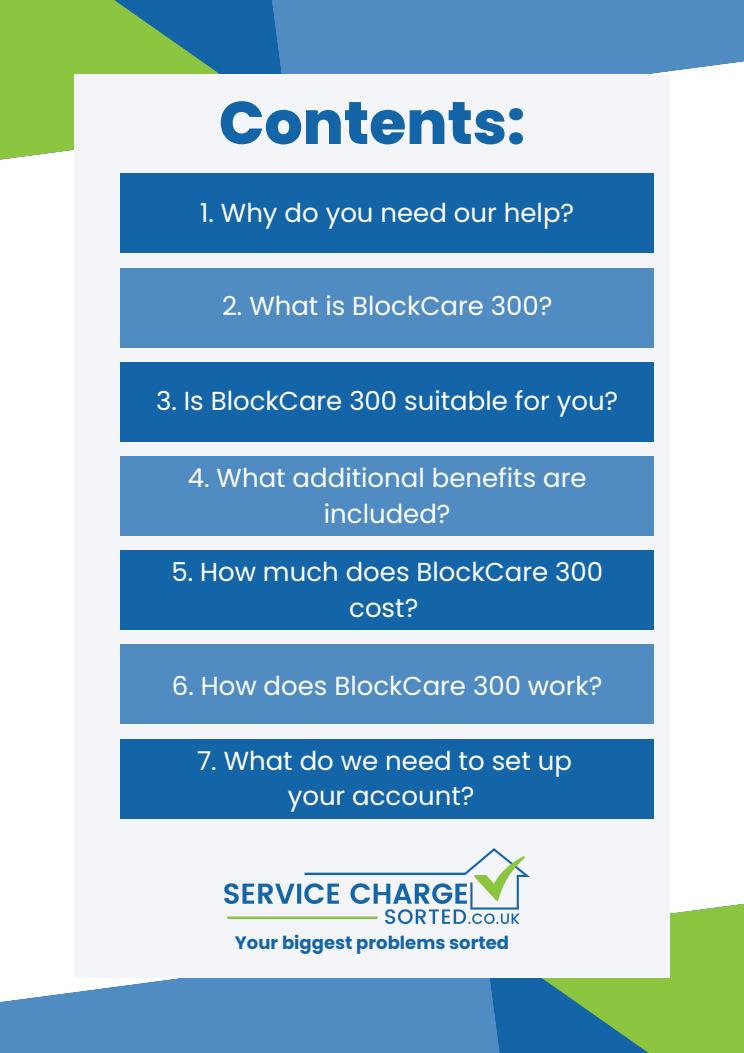
<style>
.page{position:relative;width:744px;height:1053px;background:#fff}
.page>*{position:absolute;margin:0;border:0;box-sizing:border-box;transform-origin:0 0}
.t1{font:800 60.16px "Poppins";color:#1465a7}
.t2{font:26px/35.7px "Poppins";color:#fff;text-align:center}
.t3{font:700 18px "Poppins";color:#1465a7}
</style>
<div class="page">
<div style="left:288px;top:0;width:456px;height:74px;background:#508cc2"></div>
<div style="left:0;top:978px;width:484px;height:74px;background:#508cc2"></div>
<svg style="left:484px;top:903px;width:260px;height:149px;fill:#8cc540"></svg>
<svg style="left:0;top:0;width:288px;height:160px;fill:#8cc540"></svg>
<div style="left:74px;top:74px;width:596px;height:904px;background:#f3f5f9"></div>
<img style="left:224px;top:848px;width:305px;height:77px">
<div style="left:120px;top:173px;width:534px;height:80px;background:#1465a7"></div>
<div style="left:120px;top:268px;width:534px;height:79px;background:#508cc2"></div>
<div style="left:120px;top:362px;width:534px;height:79px;background:#1465a7"></div>
<div style="left:120px;top:456px;width:534px;height:79px;background:#508cc2"></div>
<div style="left:120px;top:550px;width:534px;height:80px;background:#1465a7"></div>
<div style="left:120px;top:644px;width:534px;height:80px;background:#508cc2"></div>
<div style="left:120px;top:739px;width:534px;height:79px;background:#1465a7"></div>
<p class="t1" style="left:219px;top:81px;width:308px">Contents:</p>
<p class="t2" style="left:200px;top:195px;width:375px">1. Why do you need our help?</p>
<p class="t2" style="left:222px;top:288px;width:332px">2. What is BlockCare 300?</p>
<p class="t2" style="left:156px;top:383px;width:464px">3. Is BlockCare 300 suitable for you?</p>
<p class="t2" style="left:188px;top:460px;width:400px">4. What additional benefits are included?</p>
<p class="t2" style="left:171px;top:554px;width:433px">5. How much does BlockCare 300 cost?</p>
<p class="t2" style="left:172px;top:667px;width:432px">6. How does BlockCare 300 work?</p>
<p class="t2" style="left:197px;top:742px;width:376px">7. What do we need to set up</p>
<p class="t2" style="left:288px;top:778px;width:188px">your account?</p>
<p class="t3" style="left:235px;top:930px;width:276px">Your biggest problems sorted</p>
</div>
